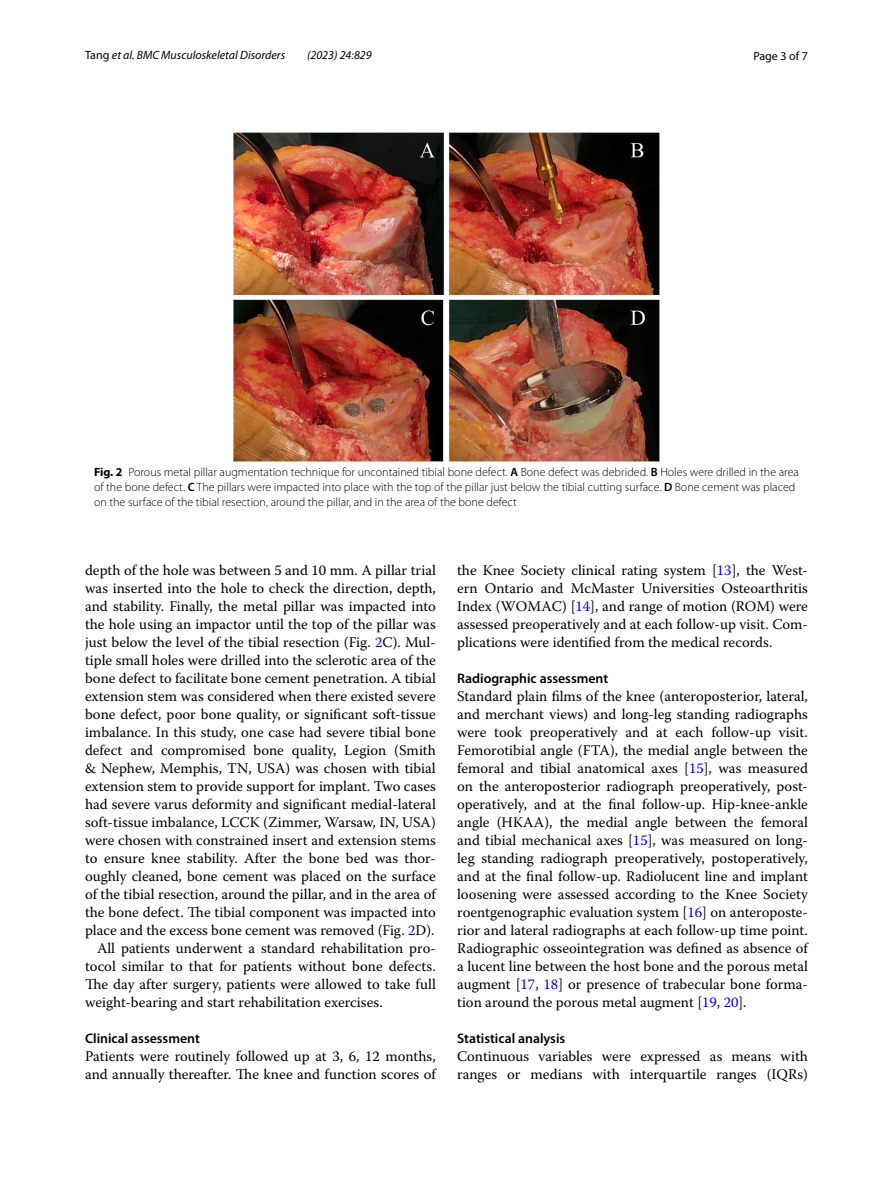
<style>
.page{position:relative;width:893px;height:1187px;background:#fff}
.page>*{position:absolute;margin:0;border:0;box-sizing:border-box;transform-origin:0 0}
.t1{font:14.7px/18px "Warnock Pro";color:#000}
.t2{font:600 13.8px "Myriad Pro";color:#000}
.t3{font:300 12px/15px "Myriad Pro";color:#000}
.t4{font:italic 12px "Myriad Pro";color:#000}
.t5{font:12px "Myriad Pro";color:#000}
.s1{font-style:normal}
.s2{font-weight:700}
.s3{font-weight:600}
.s4{color:#00f}
</style>
<div class="page">
<img style="left:234px;top:133px;width:425px;height:328px">
<p class="t4" style="left:85px;top:48px;width:202px"><span class="s1">Tang</span> et al. BMC Musculoskeletal Disorders</p>
<p class="t4" style="left:307px;top:48px;width:66px">(2023) 24:829</p>
<p class="t5" style="left:753px;top:48px;width:56px">Page 3 of 7</p>
<p class="t3" style="left:94px;top:465px;width:706px"><span class="s2">Fig. 2</span> Porous metal pillar augmentation technique for uncontained tibial bone defect. <span class="s3">A</span> Bone defect was debrided. <span class="s3">B</span> Holes were drilled in the area of the bone defect. <span class="s3">C</span> The pillars were impacted into place with the top of the pillar just below the tibial cutting surface. <span class="s3">D</span> Bone cement was placed on the surface of the tibial resection, around the pillar, and in the area of the bone defect</p>
<p class="t1" style="left:85px;top:561px;width:352px">depth of the hole was between 5 and 10 mm. A pillar trial</p>
<p class="t1" style="left:85px;top:579px;width:352px">was inserted into the hole to check the direction, depth,</p>
<p class="t1" style="left:85px;top:597px;width:352px">and stability. Finally, the metal pillar was impacted into</p>
<p class="t1" style="left:85px;top:615px;width:352px">the hole using an impactor until the top of the pillar was</p>
<p class="t1" style="left:85px;top:633px;width:352px">just below the level of the tibial resection (Fig. <span class="s4">2</span>C). Mul-</p>
<p class="t1" style="left:85px;top:651px;width:352px">tiple small holes were drilled into the sclerotic area of the</p>
<p class="t1" style="left:85px;top:669px;width:352px">bone defect to facilitate bone cement penetration. A tibial</p>
<p class="t1" style="left:85px;top:687px;width:352px">extension stem was considered when there existed severe</p>
<p class="t1" style="left:85px;top:705px;width:352px">bone defect, poor bone quality, or significant soft-tissue</p>
<p class="t1" style="left:85px;top:723px;width:352px">imbalance. In this study, one case had severe tibial bone</p>
<p class="t1" style="left:85px;top:741px;width:352px">defect and compromised bone quality, Legion (Smith</p>
<p class="t1" style="left:85px;top:759px;width:352px">&amp; Nephew, Memphis, TN, USA) was chosen with tibial</p>
<p class="t1" style="left:85px;top:777px;width:352px">extension stem to provide support for implant. Two cases</p>
<p class="t1" style="left:85px;top:795px;width:352px">had severe varus deformity and significant medial-lateral</p>
<p class="t1" style="left:85px;top:813px;width:352px">soft-tissue imbalance, LCCK (Zimmer, Warsaw, IN, USA)</p>
<p class="t1" style="left:85px;top:831px;width:352px">were chosen with constrained insert and extension stems</p>
<p class="t1" style="left:85px;top:849px;width:352px">to ensure knee stability. After the bone bed was thor-</p>
<p class="t1" style="left:85px;top:867px;width:352px">oughly cleaned, bone cement was placed on the surface</p>
<p class="t1" style="left:85px;top:885px;width:352px">of the tibial resection, around the pillar, and in the area of</p>
<p class="t1" style="left:85px;top:903px;width:352px">the bone defect. The tibial component was impacted into</p>
<p class="t1" style="left:85px;top:921px;width:351px">place and the excess bone cement was removed (Fig. <span class="s4">2</span>D).</p>
<p class="t1" style="left:97px;top:939px;width:340px">All patients underwent a standard rehabilitation pro-</p>
<p class="t1" style="left:85px;top:957px;width:352px">tocol similar to that for patients without bone defects.</p>
<p class="t1" style="left:85px;top:975px;width:352px">The day after surgery, patients were allowed to take full</p>
<p class="t1" style="left:85px;top:993px;width:299px">weight-bearing and start rehabilitation exercises.</p>
<p class="t2" style="left:85px;top:1029px;width:116px">Clinical assessment</p>
<p class="t1" style="left:85px;top:1047px;width:352px">Patients were routinely followed up at 3, 6, 12 months, and annually thereafter. The knee and function scores of</p>
<p class="t1" style="left:457px;top:561px;width:352px;text-align:justify">the Knee Society clinical rating system [<span class="s4">13</span>], the West&shy;ern Ontario and McMaster Universities Osteoarthritis Index (WOMAC) [<span class="s4">14</span>], and range of motion (ROM) were assessed preoperatively and at each follow-up visit. Com&shy;plications were identified from the medical records.</p>
<p class="t2" style="left:457px;top:669px;width:153px">Radiographic assessment</p>
<p class="t1" style="left:457px;top:687px;width:352px;text-align:justify">Standard plain films of the knee (anteroposterior, lateral, and merchant views) and long-leg standing radiographs were took preoperatively and at each follow-up visit.<br>Femorotibial angle (FTA), the medial angle between the femoral and tibial anatomical axes [<span class="s4">15</span>], was measured on the anteroposterior radiograph preoperatively, post&shy;operatively, and at the final follow-up. Hip-knee-ankle angle (HKAA), the medial angle between the femoral and tibial mechanical axes [<span class="s4">15</span>], was measured on long&shy;leg standing radiograph preoperatively, postoperatively, and at the final follow-up. Radiolucent line and implant loosening were assessed according to the Knee Society roentgenographic evaluation system [<span class="s4">16</span>] on anteroposte&shy;rior and lateral radiographs at each follow-up time point.<br>Radiographic osseointegration was defined as absence of a lucent line between the host bone and the porous metal augment [<span class="s4">17</span>, <span class="s4">18</span>] or presence of trabecular bone forma&shy;tion around the porous metal augment [<span class="s4">19</span>, <span class="s4">20</span>].</p>
<p class="t2" style="left:457px;top:1029px;width:110px">Statistical analysis</p>
<p class="t1" style="left:457px;top:1047px;width:352px">Continuous variables were expressed as means with ranges or medians with interquartile ranges (IQRs)</p>
</div>
